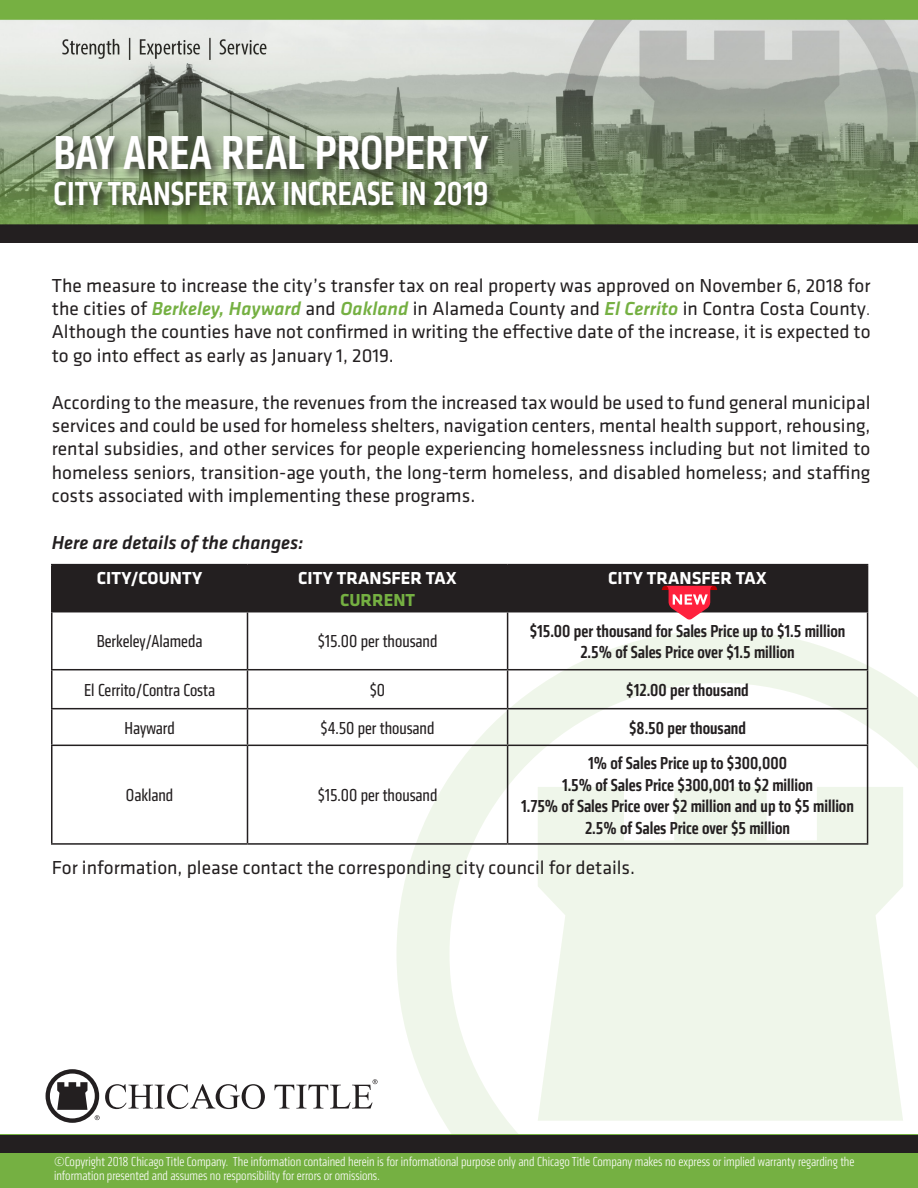
<style>
.page{position:relative;width:918px;height:1188px;background:#fff}
.page>*{position:absolute;margin:0;border:0;box-sizing:border-box;transform-origin:0 0}
.t1{font:500 49.5px "Klavika Condensed";color:#fff}
.t2{font:500 34.5px "Klavika Condensed";color:#fff}
.t3{font:19.5px/23.4px "Klavika";color:#231f20;text-align:justify}
.t4{font:italic 500 19.5px "Klavika";color:#231f20}
.t5{font:500 18px "Klavika Condensed";color:#231f20}
.t6{font:18px "Klavika Condensed";color:#231f20}
.t7{font:700 18px "Klavika";color:#fff}
.t8{font:700 18px "Klavika";color:#75b042}
.t9{font:300 13.5px/13.5px "Klavika Condensed";color:#fff}
.s1{font-weight:500;font-style:italic;color:#75b042}
.s2{font-weight:300}
</style>
<div class="page">
<svg style="left:396px;top:630px;width:522px;height:504px;fill:#eff6ea"></svg>
<img style="left:0;top:0;width:918px;height:243px">
<div style="left:0;top:1134px;width:918px;height:54px;background:#75b042"></div>
<div style="left:0;top:1135px;width:918px;height:18px;background:#231f20"></div>
<div style="left:53px;top:133px;width:447px;height:85px;background:#231f20;opacity:.75"></div>
<svg style="left:46px;top:1069px;width:219px;height:54px"></svg>
<svg style="left:274px;top:1079px;width:104px;height:30px"></svg>
<hr style="left:51px;top:564px;width:197px;height:1px;background:#231f20">
<hr style="left:51px;top:565px;width:1px;height:46px;background:#231f20">
<hr style="left:248px;top:564px;width:260px;height:1px;background:#231f20">
<hr style="left:508px;top:564px;width:360px;height:1px;background:#231f20">
<hr style="left:51px;top:611px;width:197px;height:1px;background:#231f20">
<hr style="left:51px;top:612px;width:1px;height:57px;background:#231f20">
<hr style="left:247px;top:612px;width:1px;height:57px;background:#231f20">
<hr style="left:507px;top:612px;width:1px;height:57px;background:#231f20">
<hr style="left:867px;top:612px;width:1px;height:57px;background:#231f20">
<hr style="left:51px;top:669px;width:197px;height:1px;background:#231f20">
<hr style="left:51px;top:670px;width:1px;height:38px;background:#231f20">
<hr style="left:248px;top:669px;width:260px;height:1px;background:#231f20">
<hr style="left:247px;top:670px;width:1px;height:38px;background:#231f20">
<hr style="left:508px;top:669px;width:360px;height:1px;background:#231f20">
<hr style="left:507px;top:670px;width:1px;height:38px;background:#231f20">
<hr style="left:867px;top:670px;width:1px;height:38px;background:#231f20">
<hr style="left:51px;top:708px;width:197px;height:1px;background:#231f20">
<hr style="left:51px;top:709px;width:1px;height:36px;background:#231f20">
<hr style="left:248px;top:708px;width:260px;height:1px;background:#231f20">
<hr style="left:247px;top:709px;width:1px;height:36px;background:#231f20">
<hr style="left:508px;top:708px;width:360px;height:1px;background:#231f20">
<hr style="left:507px;top:709px;width:1px;height:36px;background:#231f20">
<hr style="left:867px;top:709px;width:1px;height:36px;background:#231f20">
<hr style="left:51px;top:745px;width:197px;height:1px;background:#231f20">
<hr style="left:51px;top:746px;width:1px;height:97px;background:#231f20">
<hr style="left:248px;top:745px;width:260px;height:1px;background:#231f20">
<hr style="left:247px;top:746px;width:1px;height:97px;background:#231f20">
<hr style="left:508px;top:745px;width:360px;height:1px;background:#231f20">
<hr style="left:507px;top:746px;width:1px;height:97px;background:#231f20">
<hr style="left:867px;top:746px;width:1px;height:97px;background:#231f20">
<hr style="left:51px;top:843px;width:197px;height:2px;background:#231f20">
<hr style="left:248px;top:843px;width:260px;height:2px;background:#231f20">
<hr style="left:508px;top:843px;width:360px;height:2px;background:#231f20">
<svg style="left:52px;top:565px;width:816px;height:55px;background:#463e3f"></svg>
<p class="t1" style="left:54px;top:122px;width:436px">BAY AREA REAL PROPERTY</p>
<p class="t2" style="left:54px;top:172px;width:437px">CITY TRANSFER TAX INCREASE IN 2019</p>
<p class="t3" style="left:52px;top:273px;width:820px">The measure to increase the city’s transfer tax on real property was approved on November 6, 2018 for the cities of <span class="s1">Berkeley, Hayward</span> and <span class="s1">Oakland</span> in Alameda County and <span class="s1">El Cerrito</span> in Contra Costa County<span class="s2">.<br></span>Although the counties have not confirmed in writing the effective date of the increase, it is expected to to go into effect as early as January 1, 2019.</p>
<p class="t3" style="left:52px;top:390px;width:820px">According to the measure, the revenues from the increased tax would be used to fund general municipal services and could be used for homeless shelters, navigation centers, mental health support, rehousing, rental subsidies, and other services for people experiencing homelessness including but not limited to homeless seniors, transition-age youth, the long-term homeless, and disabled homeless; and staffing costs associated with implementing these programs.</p>
<p class="t4" style="left:52px;top:529px;width:253px">Here are details of the changes:</p>
<p class="t7" style="left:97px;top:565px;width:107px">CITY/COUNTY</p>
<p class="t7" style="left:298px;top:565px;width:160px">CITY TRANSFER TAX</p>
<p class="t8" style="left:340px;top:587px;width:77px">CURRENT</p>
<p class="t6" style="left:97px;top:631px;width:107px">Berkeley/Alameda</p>
<p class="t6" style="left:318px;top:631px;width:121px">$15.00 per thousand</p>
<p class="t7" style="left:608px;top:565px;width:160px">CITY TRANSFER TAX</p>
<p class="t5" style="left:530px;top:619px;width:317px">$15.00 per thousand for Sales Price up to $1.5 million</p>
<p class="t5" style="left:580px;top:641px;width:216px">2.5% of Sales Price over $1.5 million</p>
<p class="t6" style="left:84px;top:680px;width:132px">El Cerrito/Contra Costa</p>
<p class="t6" style="left:370px;top:680px;width:17px">$0</p>
<p class="t5" style="left:626px;top:679px;width:124px">$12.00 per thousand</p>
<p class="t6" style="left:124px;top:717px;width:52px">Hayward</p>
<p class="t6" style="left:321px;top:717px;width:115px">$4.50 per thousand</p>
<p class="t5" style="left:629px;top:716px;width:118px">$8.50 per thousand</p>
<p class="t6" style="left:126px;top:785px;width:49px">Oakland</p>
<p class="t6" style="left:318px;top:785px;width:121px">$15.00 per thousand</p>
<p class="t5" style="left:588px;top:752px;width:200px">1% of Sales Price up to $300,000</p>
<p class="t5" style="left:562px;top:773px;width:253px">1.5% of Sales Price $300,001 to $2 million</p>
<p class="t5" style="left:521px;top:795px;width:334px">1.75% of Sales Price over $2 million and up to $5 million</p>
<p class="t5" style="left:585px;top:816px;width:207px">2.5% of Sales Price over $5 million</p>
<p class="t3" style="left:52px;top:856px;width:585px">For information, please contact the corresponding city council for details.</p>
<p class="t9" style="left:54px;top:1155px;width:802px">©Copyright 2018 Chicago Title Company. The information contained herein is for informational purpose only and Chicago Title Company makes no express or implied warranty regarding the information presented and assumes no responsibility for errors or omissions.</p>
</div>
